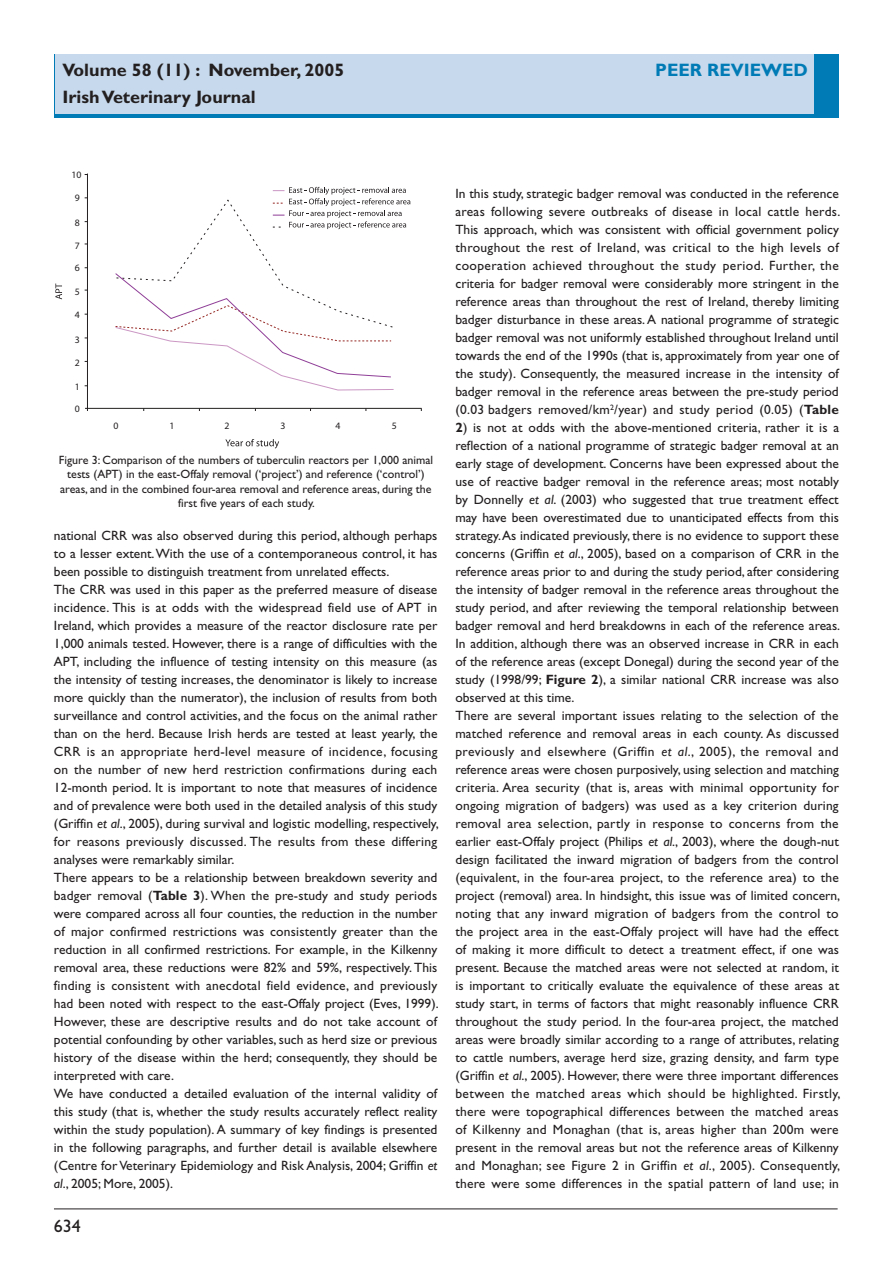
<style>
.page{position:relative;width:893px;height:1263px;background:#fff}
.page>*{position:absolute;margin:0;border:0;box-sizing:border-box;transform-origin:0 0}
.t1{font:700 18px "Wltbcm Gill Sans";color:#231f20}
.t2{font:700 18px "Wltbcm Gill Sans";color:#007bb5}
.t3{font:18px "Nrxvcn Gill Sans";color:#231f20}
.t4{font:13.5px/18px "Nrxvcn Gill Sans";color:#231f20}
.t5{font:12px/14.4px "Nrxvcn Gill Sans";color:#231f20;text-align:center}
.t6{font:9.75px "Rhbtts Myriad";color:#231f20}
.s1{font-family:"Ydnlws Gill Sans";font-style:italic}
.s2{font-family:"Wltbcm Gill Sans";font-weight:700}
</style>
<div class="page">
<div style="left:54px;top:54px;width:785px;height:64px;background:#007bb5"></div>
<div style="left:55px;top:54px;width:759px;height:60px;background:#c7d9ec"></div>
<hr style="left:54px;top:1208px;width:784px;height:1px;background:#231f20">
<svg style="left:55px;top:284px;width:7px;height:15px"></svg>
<hr style="left:87px;top:174px;width:1px;height:237px;background:#231f20">
<hr style="left:85px;top:408px;width:337px;height:1px;background:#231f20">
<svg style="left:115px;top:187px;width:295px;height:190px"></svg>
<svg style="left:225px;top:439px;width:54px;height:9px"></svg>
<h1 class="t1" style="left:62px;top:60px;width:283px">Volume 58 (11) : November, 2005</h1>
<h1 class="t2" style="left:655px;top:60px;width:75px">Peer revie</h1>
<h1 class="t2" style="left:761px;top:60px;width:48px">wed</h1>
<h1 class="t1" style="left:62px;top:87px;width:195px">IrishVeterinary Journal</h1>
<p class="t6" style="left:71px;top:170px;width:12px">10</p>
<p class="t6" style="left:75px;top:193px;width:7px">9</p>
<p class="t6" style="left:75px;top:217px;width:7px">8</p>
<p class="t6" style="left:75px;top:241px;width:7px">7</p>
<p class="t6" style="left:75px;top:263px;width:7px">6</p>
<p class="t6" style="left:75px;top:287px;width:7px">5</p>
<p class="t6" style="left:75px;top:310px;width:7px">4</p>
<p class="t6" style="left:75px;top:335px;width:7px">3</p>
<p class="t6" style="left:75px;top:357px;width:7px">2</p>
<p class="t6" style="left:75px;top:381px;width:7px">1</p>
<p class="t6" style="left:75px;top:404px;width:7px">0</p>
<p class="t6" style="left:114px;top:421px;width:7px">0</p>
<p class="t6" style="left:169px;top:421px;width:7px">1</p>
<p class="t6" style="left:225px;top:421px;width:7px">2</p>
<p class="t6" style="left:280px;top:421px;width:7px">3</p>
<p class="t6" style="left:336px;top:421px;width:7px">4</p>
<p class="t6" style="left:392px;top:421px;width:7px">5</p>
<p class="t5" style="left:59px;top:452px;width:376px">Figure 3: Comparison of the numbers of tuberculin reactors per 1,000 animal tests (APT) in the east-Offaly removal (‘project’) and reference (‘control’) areas, and in the combined four-area removal and reference areas, during the first five years of each study.</p>
<p class="t4" style="left:54px;top:526px;width:386px">national CRR was also observed during this period, although perhaps to a lesser extent. With the use of a contemporaneous control, it has been possible to distinguish treatment from unrelated effects.<br>The CRR was used in this paper as the preferred measure of disease incidence. This is at odds with the widespread field use of APT in Ireland, which provides a measure of the reactor disclosure rate per 1,000 animals tested. However, there is a range of difficulties with the APT, including the influence of testing intensity on this measure (as the intensity of testing increases, the denominator is likely to increase more quickly than the numerator), the inclusion of results from both surveillance and control activities, and the focus on the animal rather than on the herd. Because Irish herds are tested at least yearly, the CRR is an appropriate herd-level measure of incidence, focusing on the number of new herd restriction confirmations during each 12‑month period. It is important to note that measures of incidence and of prevalence were both used in the detailed analysis of this study (Griffin <span class="s1">et al</span>., 2005), during survival and logistic modelling, respectively, for reasons previously discussed. The results from these differing analyses were remarkably similar.<br>There appears to be a relationship between breakdown severity and badger removal (<span class="s2">Table 3</span>). When the pre-study and study periods were compared across all four counties, the reduction in the number of major confirmed restrictions was consistently greater than the reduction in all confirmed restrictions. For example, in the Kilkenny removal area, these reductions were 82% and 59%, respectively. This finding is consistent with anecdotal field evidence, and previously had been noted with respect to the east-Offaly project (Eves, 1999).<br>However, these are descriptive results and do not take account of potential confounding by other variables, such as herd size or previous history of the disease within the herd; consequently, they should be interpreted with care.<br>We have conducted a detailed evaluation of the internal validity of this study (that is, whether the study results accurately reflect reality within the study population). A summary of key findings is presented in the following paragraphs, and further detail is available elsewhere (Centre for Veterinary Epidemiology and Risk Analysis, 2004; Griffin <span class="s1">et al</span>., 2005; More, 2005).</p>
<h1 class="t3" style="left:54px;top:1216px;width:28px">634</h1>
<p class="t4" style="left:455px;top:184px;width:386px;text-align:justify">In this study, strategic badger removal was conducted in the reference areas following severe outbreaks of disease in local cattle herds.<br>This approach, which was consistent with official government policy throughout the rest of Ireland, was critical to the high levels of cooperation achieved throughout the study period. Further, the criteria for badger removal were considerably more stringent in the reference areas than throughout the rest of Ireland, thereby limiting badger disturbance in these areas. A national programme of strategic badger removal was not uniformly established throughout Ireland until towards the end of the 1990s (that is, approximately from year one of the study). Consequently, the measured increase in the intensity of badger removal in the reference areas between the pre‑study period (0.03 badgers removed/km<sup>2</sup>/year) and study period (0.05) (<span class="s2">Table</span></p>
<p class="t4" style="left:455px;top:418px;width:387px"><span class="s2">2</span>) is not at odds with the above-mentioned criteria, rather it is a reflection of a national programme of strategic badger removal at an early stage of development. Concerns have been expressed about the use of reactive badger removal in the reference areas; most notably by Donnelly <span class="s1">et al</span>. (2003) who suggested that true treatment effect may have been overestimated due to unanticipated effects from this strategy. As indicated previously, there is no evidence to support these concerns (Griffin <span class="s1">et al</span>., 2005), based on a comparison of CRR in the reference areas prior to and during the study period, after considering the intensity of badger removal in the reference areas throughout the study period, and after reviewing the temporal relationship between badger removal and herd breakdowns in each of the reference areas.<br>In addition, although there was an observed increase in CRR in each of the reference areas (except Donegal) during the second year of the study (1998/99; <span class="s2">Figure 2</span>), a similar national CRR increase was also observed at this time.<br>There are several important issues relating to the selection of the matched reference and removal areas in each county. As discussed previously and elsewhere (Griffin <span class="s1">et al</span>., 2005), the removal and reference areas were chosen purposively, using selection and matching criteria. Area security (that is, areas with minimal opportunity for ongoing migration of badgers) was used as a key criterion during removal area selection, partly in response to concerns from the earlier east-Offaly project (Philips <span class="s1">et al</span>., 2003), where the dough-nut design facilitated the inward migration of badgers from the control (equivalent, in the four-area project, to the reference area) to the project (removal) area. In hindsight, this issue was of limited concern, noting that any inward migration of badgers from the control to the project area in the east-Offaly project will have had the effect of making it more difficult to detect a treatment effect, if one was present. Because the matched areas were not selected at random, it is important to critically evaluate the equivalence of these areas at study start, in terms of factors that might reasonably influence CRR throughout the study period. In the four‑area project, the matched areas were broadly similar according to a range of attributes, relating to cattle numbers, average herd size, grazing density, and farm type (Griffin <span class="s1">et al</span>., 2005). However, there were three important differences between the matched areas which should be highlighted. Firstly, there were topographical differences between the matched areas of Kilkenny and Monaghan (that is, areas higher than 200m were present in the removal areas but not the reference areas of Kilkenny and Monaghan; see Figure 2 in Griffin <span class="s1">et al</span>., 2005). Consequently, there were some differences in the spatial pattern of land use; in</p>
</div>
